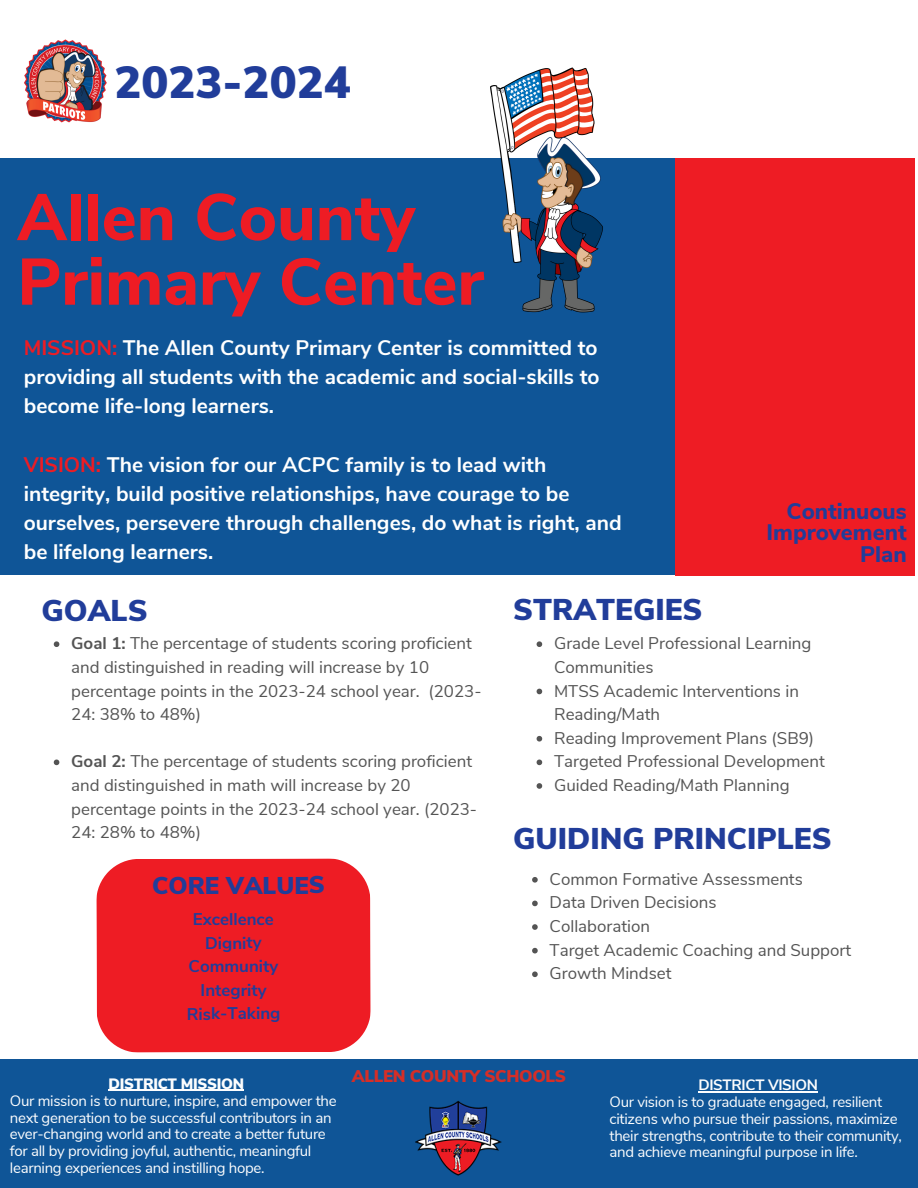
<style>
.page{position:relative;width:918px;height:1188px;background:#fff}
.page>*{position:absolute;margin:0;border:0;box-sizing:border-box;transform-origin:0 0}
.t1{font:800 65.55px/64.5px "Nunito Sans";color:#ee1c24}
.t2{font:900 45px "Nunito Sans";color:#213d9a}
.t3{font:900 30px "Nunito Sans";color:#213d9a}
.t4{font:900 24.15px "Nunito Sans";letter-spacing:-.005em;color:#213d9a}
.t5{font:800 22.5px/21.3px "Nunito Sans";color:#213d9a;text-align:right}
.t6{font:700 21px/29.2px "Nunito Sans";color:#fff;text-align:justify}
.t7{font:16.95px/23.7px "Nunito Sans";color:#545454}
.t8{font:700 16.95px "Nunito Sans";letter-spacing:-.005em;color:#213d9a}
.t9{font:900 16.95px "Nunito Sans";letter-spacing:-.02em;color:#d62e27}
.t10{font:15px/16.8px "Nunito Sans";letter-spacing:-.02em;color:#fcfdfe}
.t11{font:900 15px "Nunito Sans";letter-spacing:-.02em;color:#fcfdfe}
.t12{font:700 15px "Nunito Sans";letter-spacing:-.02em;color:#fcfdfe}
.s1{color:#ee1c24}
.s2{font-weight:700}
</style>
<div class="page">
<div style="left:0;top:159px;width:679px;height:416px;background:#0f5597"></div>
<div style="left:675px;top:158px;width:240px;height:417px;background:#ee1c24"></div>
<div style="left:0;top:1059px;width:918px;height:129px;background:#0f5597"></div>
<img style="left:24px;top:39px;width:83px;height:83px">
<img style="left:415px;top:1101px;width:87px;height:75px">
<img style="left:445px;top:67px;width:203px;height:246px">
<svg style="left:54px;top:641px;width:5px;height:6px"></svg>
<svg style="left:54px;top:760px;width:5px;height:5px"></svg>
<div style="left:96px;top:858px;width:275px;height:195px;background:#ee1c24"></div>
<svg style="left:537px;top:641px;width:5px;height:6px"></svg>
<svg style="left:537px;top:689px;width:5px;height:5px"></svg>
<svg style="left:537px;top:736px;width:5px;height:6px"></svg>
<svg style="left:537px;top:760px;width:5px;height:5px"></svg>
<svg style="left:537px;top:783px;width:5px;height:6px"></svg>
<svg style="left:532px;top:877px;width:6px;height:6px"></svg>
<svg style="left:532px;top:901px;width:6px;height:5px"></svg>
<svg style="left:532px;top:924px;width:6px;height:6px"></svg>
<svg style="left:532px;top:948px;width:6px;height:5px"></svg>
<svg style="left:532px;top:971px;width:6px;height:6px"></svg>
<hr style="left:109px;top:1090px;width:135px;height:1px;background:#fcfdfe">
<hr style="left:698px;top:1091px;width:120px;height:1px;background:#fcfdfe">
<h5 class="t2" style="left:114px;top:53px;width:238px">2023-2024</h5>
<h6 class="t1" style="left:17px;top:186px;width:468px">Allen County<br>Primary Center</h6>
<h6 class="t6" style="left:24px;top:333px;width:577px"><span class="s1">MISSION:</span> The Allen County Primary Center is committed to providing all students with the academic and social-skills to become life-long learners.</h6>
<h3 class="t6" style="left:24px;top:450px;width:599px;text-align:left"><span class="s1">VISION:</span> The vision for our ACPC family is to lead with integrity, build positive relationships, have courage to be ourselves, persevere through challenges, do what is right, and be lifelong learners.</h3>
<h1 class="t3" style="left:42px;top:591px;width:108px">GOALS</h1>
<p class="t3" style="left:513px;top:590px;width:191px">STRATEGIES</p>
<p class="t5" style="left:767px;top:501px;width:142px">Continuous<br>Improvement<br>Plan</p>
<h3 class="t7" style="left:71px;top:632px;width:412px"><span class="s2">Goal 1:</span> The percentage of students scoring proficient and distinguished in reading will increase by 10 percentage points in the 2023-24 school year. (2023- 24: 38% to 48%)</h3>
<p class="t7" style="left:71px;top:750px;width:407px"><span class="s2">Goal 2:</span> The percentage of students scoring proficient and distinguished in math will increase by 20 percentage points in the 2023-24 school year. (2023- 24: 28% to 48%)</p>
<p class="t4" style="left:152px;top:869px;width:175px">CORE VALUES</p>
<h4 class="t8" style="left:193px;top:908px;width:82px">Excellence</h4>
<p class="t8" style="left:205px;top:931px;width:58px">Dignity</p>
<p class="t8" style="left:189px;top:955px;width:91px">Community</p>
<p class="t8" style="left:201px;top:979px;width:68px">Integrity</p>
<p class="t8" style="left:187px;top:1002px;width:95px">Risk-Taking</p>
<p class="t7" style="left:554px;top:632px;width:259px">Grade Level Professional Learning<br>Communities</p>
<p class="t7" style="left:554px;top:679px;width:246px">MTSS Academic Interventions in<br>Reading/Math</p>
<p class="t7" style="left:554px;top:726px;width:262px">Reading Improvement Plans (SB9)</p>
<p class="t7" style="left:554px;top:750px;width:272px">Targeted Professional Development</p>
<h3 class="t7" style="left:554px;top:774px;width:237px">Guided Reading/Math Planning</h3>
<p class="t3" style="left:513px;top:818px;width:320px">GUIDING PRINCIPLES</p>
<p class="t7" style="left:550px;top:867px;width:255px">Common Formative Assessments</p>
<p class="t7" style="left:550px;top:891px;width:169px">Data Driven Decisions</p>
<p class="t7" style="left:550px;top:915px;width:102px">Collaboration</p>
<p class="t7" style="left:550px;top:938px;width:303px">Target Academic Coaching and Support</p>
<p class="t7" style="left:550px;top:962px;width:123px">Growth Mindset</p>
<p class="t11" style="left:109px;top:1074px;width:137px">DISTRICT MISSION</p>
<p class="t10" style="left:10px;top:1092px;width:328px">Our mission is to nurture, inspire, and empower the next generation to be successful contributors in an ever-changing world and to create a better future for all by providing joyful, authentic, meaningful learning experiences and instilling hope.</p>
<p class="t9" style="left:352px;top:1065px;width:216px">ALLEN COUNTY SCHOOLS</p>
<p class="t12" style="left:698px;top:1075px;width:121px">DISTRICT VISION</p>
<p class="t10" style="left:610px;top:1093px;width:294px">Our vision is to graduate engaged, resilient citizens who pursue their passions, maximize their strengths, contribute to their community, and achieve meaningful purpose in life.</p>
</div>
